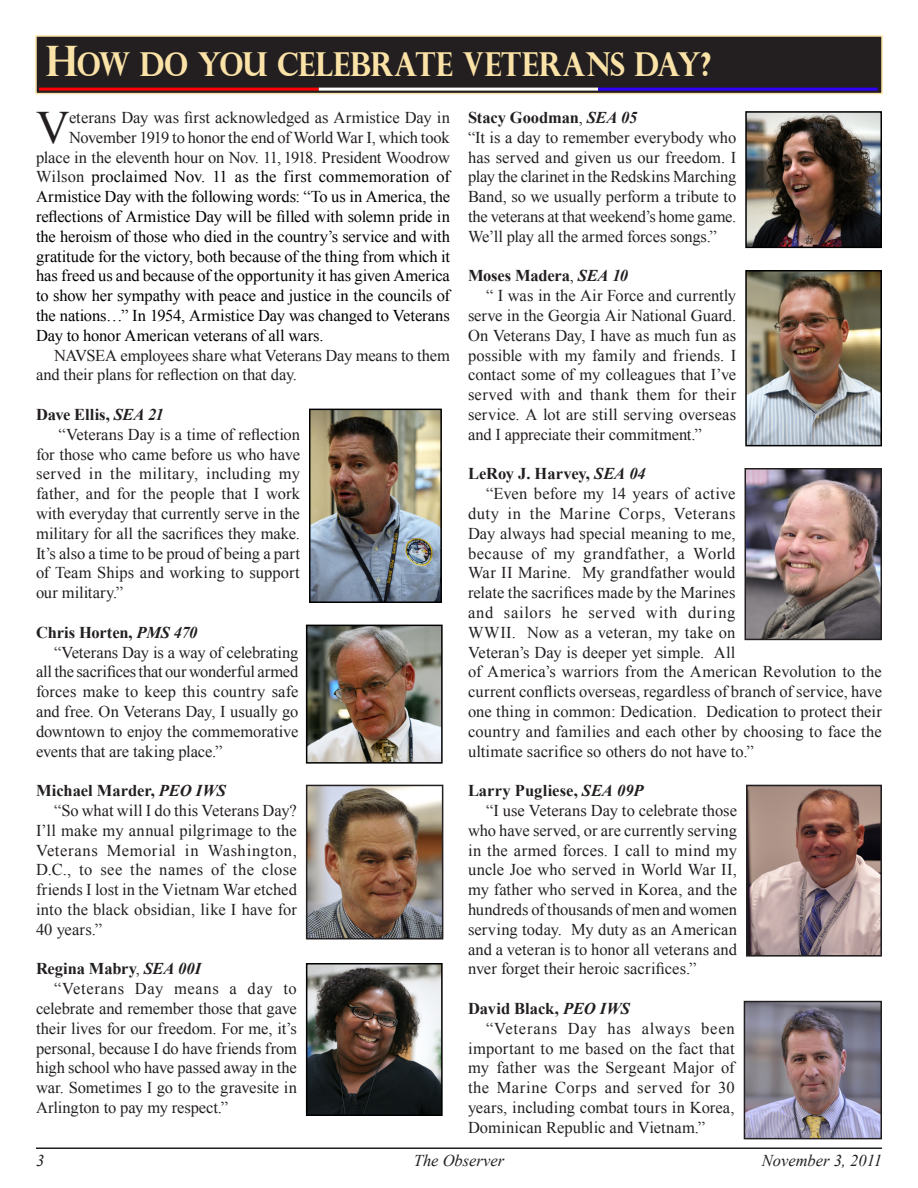
<style>
.page{position:relative;width:918px;height:1188px;background:#fff}
.page>*{position:absolute;margin:0;border:0;box-sizing:border-box;transform-origin:0 0}
.Normal__Web{font:46.35px "Times New Roman";color:#231f20}
.t1{font:700 33px "Perpetua Titling";letter-spacing:-.01em;color:#fbe3a7;scale:.89 1}
.Plain_Text{font:16.5px/19.8px "Times New Roman";letter-spacing:.005em;color:#231f20;text-align:justify}
.Normal__Web-2{font:16.5px "Times New Roman";letter-spacing:-.005em;color:#000}
.t2{font:700 16.5px "Times New Roman";letter-spacing:-.005em;color:#231f20}
.Normal__Web-3{font:16.5px "Times New Roman";letter-spacing:-.01em;color:#231f20}
.t3{font:italic 16.5px "Times New Roman";color:#231f20}
.s1{font-size:42px}
.s2{color:#231f20}
.s3{font-style:italic}
.s4{font-weight:400}
</style>
<div class="page">
<hr style="left:36px;top:1148px;width:846px;height:1px;background:#231f20">
<img style="left:312px;top:412px;width:127px;height:188px">
<div style="left:309px;top:409px;width:133px;height:194px;border:2px solid #000"></div>
<img style="left:309px;top:628px;width:131px;height:133px">
<div style="left:306px;top:625px;width:137px;height:139px;border:2px solid #000"></div>
<img style="left:748px;top:114px;width:131px;height:131px">
<div style="left:745px;top:111px;width:137px;height:137px;border:2px solid #000"></div>
<img style="left:748px;top:273px;width:131px;height:170px">
<div style="left:745px;top:270px;width:137px;height:176px;border:2px solid #000"></div>
<div style="left:36px;top:36px;width:846px;height:58px;background:#231f20"></div>
<div style="left:35px;top:35px;width:848px;height:59px;border:2px solid #fbe3a7"></div>
<hr style="left:319px;top:88px;width:279px;height:3px;background:#fff">
<hr style="left:39px;top:88px;width:279px;height:3px;background:#f00">
<hr style="left:598px;top:88px;width:280px;height:3px;background:#3000fd">
<img style="left:749px;top:788px;width:130px;height:166px">
<div style="left:746px;top:785px;width:136px;height:172px;border:2px solid #231f20"></div>
<img style="left:748px;top:471px;width:131px;height:166px">
<div style="left:745px;top:468px;width:137px;height:172px;border:2px solid #231f20"></div>
<img style="left:309px;top:788px;width:131px;height:148px">
<div style="left:306px;top:785px;width:137px;height:154px;border:2px solid #231f20"></div>
<img style="left:309px;top:966px;width:131px;height:147px">
<div style="left:306px;top:963px;width:137px;height:153px;border:2px solid #000"></div>
<img style="left:747px;top:1004px;width:132px;height:132px">
<div style="left:744px;top:1001px;width:138px;height:138px;border:2px solid #231f20"></div>
<p class="t1" style="left:46px;top:44px;width:749px"><span class="s1">H</span>OW DO YOU CELEBRATE VETERANS DAY?</p>
<p class="Normal__Web" style="left:36px;top:96px;width:35px">V</p>
<p class="Normal__Web-3" style="left:69px;top:106px;width:382px">eterans Day was first acknowledged as Armistice Day in</p>
<p class="Normal__Web-3" style="left:69px;top:126px;width:382px">November 1919 to honor the end of World War I, which took</p>
<p class="Normal__Web-3" style="left:36px;top:146px;width:415px">place in the eleventh hour on Nov. 11, 1918. President Woodrow</p>
<p class="Normal__Web-2" style="left:36px;top:166px;width:415px"><span class="s2">Wilson</span> proclaimed Nov. 11 as the first commemoration of</p>
<p class="Normal__Web-2" style="left:36px;top:186px;width:416px">Armistice Day with the following words: “To us in America, the</p>
<p class="Normal__Web-2" style="left:36px;top:205px;width:415px">reflections of Armistice Day will be filled with solemn pride in</p>
<p class="Normal__Web-2" style="left:36px;top:225px;width:415px">the heroism of those who died in the country’s service and with</p>
<p class="Normal__Web-2" style="left:36px;top:245px;width:416px">gratitude for the victory, both because of the thing from which it</p>
<p class="Normal__Web-2" style="left:36px;top:265px;width:415px">has freed us and because of the opportunity it has given America</p>
<p class="Normal__Web-2" style="left:36px;top:285px;width:415px">to show her sympathy with peace and justice in the councils of</p>
<p class="Normal__Web-2" style="left:36px;top:304px;width:415px">the nations…” In 1954, Armistice Day was changed to Veterans</p>
<p class="Normal__Web-2" style="left:36px;top:324px;width:289px">Day to honor American veterans of all wars.</p>
<p class="Plain_Text" style="left:36px;top:345px;width:416px;text-indent:18px">NAVSEA employees share what Veterans Day means to them and their plans for reflection on that day.</p>
<p class="t2" style="left:36px;top:403px;width:129px">Dave Ellis, <span class="s3">SEA 21</span></p>
<p class="Plain_Text" style="left:36px;top:424px;width:266px;text-indent:23px">“Veterans Day is a time of reflection for those who came before us who have served in the military, including my father, and for the people that I work with everyday that currently serve in the military for all the sacrifices they make.<br>It’s also a time to be proud of being a part of Team Ships and working to support our military.”</p>
<p class="t2" style="left:36px;top:621px;width:163px">Chris Horten, <span class="s3">PMS 470</span></p>
<p class="Plain_Text" style="left:36px;top:642px;width:264px;text-indent:18px">“Veterans Day is a way of celebrating all the sacrifices that our wonderful armed forces make to keep this country safe and free. On Veterans Day, I usually go downtown to enjoy the commemorative events that are taking place.”</p>
<p class="t2" style="left:36px;top:779px;width:192px">Michael Marder, <span class="s3">PEO IWS</span></p>
<p class="Plain_Text" style="left:36px;top:800px;width:262px;text-indent:18px">“So what will I do this Veterans Day?<br>I’ll make my annual pilgrimage to the Veterans Memorial in Washington, D.C., to see the names of the close friends I lost in the Vietnam War etched into the black obsidian, like I have for 40 years.”</p>
<p class="t2" style="left:36px;top:958px;width:167px">Regina Mabry<span class="s4">,</span> <span class="s3">SEA 00I</span></p>
<p class="Plain_Text" style="left:36px;top:979px;width:262px;text-indent:18px">“Veterans Day means a day to celebrate and remember those that gave their lives for our freedom. For me, it’s personal, because I do have friends from high school who have passed away in the war. Sometimes I go to the gravesite in Arlington to pay my respect.”</p>
<p class="t2" style="left:468px;top:106px;width:171px">Stacy Goodman<span class="s4">,</span> <span class="s3">SEA 05</span></p>
<p class="Plain_Text" style="left:468px;top:127px;width:270px">“It is a day to remember everybody who has served and given us our freedom. I play the clarinet in the Redskins Marching Band, so we usually perform a tribute to the veterans at that weekend’s home game.<br>We’ll play all the armed forces songs.”</p>
<p class="t2" style="left:468px;top:265px;width:162px">Moses Madera<span class="s4">,</span> <span class="s3">SEA 10</span></p>
<p class="Plain_Text" style="left:468px;top:286px;width:270px;text-indent:18px">“ I was in the Air Force and currently serve in the Georgia Air National Guard.<br>On Veterans Day, I have as much fun as possible with my family and friends. I contact some of my colleagues that I’ve served with and thank them for their service. A lot are still serving overseas and I appreciate their commitment.”</p>
<p class="t2" style="left:468px;top:463px;width:179px">LeRoy J. Harvey, <span class="s3">SEA 04</span></p>
<p class="Plain_Text" style="left:468px;top:484px;width:416px;text-align:left;text-indent:18px">“Even before my 14 years of active<br>duty in the Marine Corps, Veterans<br>Day always had special meaning to me,<br>because of my grandfather, a World<br>War II Marine. My grandfather would<br>relate the sacrifices made by the Marines<br>and sailors he served with during<br>WWII. Now as a veteran, my take on<br>Veteran’s Day is deeper yet simple. All<br>of America’s warriors from the American Revolution to the current conflicts overseas, regardless of branch of service, have one thing in common: Dedication. Dedication to protect their country and families and each other by choosing to face the ultimate sacrifice so others do not have to.”</p>
<p class="t2" style="left:468px;top:779px;width:177px">Larry Pugliese, <span class="s3">SEA 09P</span></p>
<p class="Plain_Text" style="left:468px;top:800px;width:271px;text-indent:18px">“I use Veterans Day to celebrate those who have served, or are currently serving in the armed forces. I call to mind my uncle Joe who served in World War II, my father who served in Korea, and the hundreds of thousands of men and women serving today. My duty as an American and a veteran is to honor all veterans and nver forget their heroic sacrifices.”</p>
<p class="t2" style="left:468px;top:997px;width:164px">David Black, <span class="s3">PEO IWS</span></p>
<p class="Plain_Text" style="left:468px;top:1018px;width:268px;text-indent:18px">“Veterans Day has always been important to me based on the fact that my father was the Sergeant Major of the Marine Corps and served for 30 years, including combat tours in Korea, Dominican Republic and Vietnam.”</p>
<p class="t3" style="left:36px;top:1150px;width:10px">3</p>
<p class="t3" style="left:414px;top:1150px;width:92px">The Observer</p>
<p class="t3" style="left:762px;top:1150px;width:122px">November 3, 2011</p>
</div>
